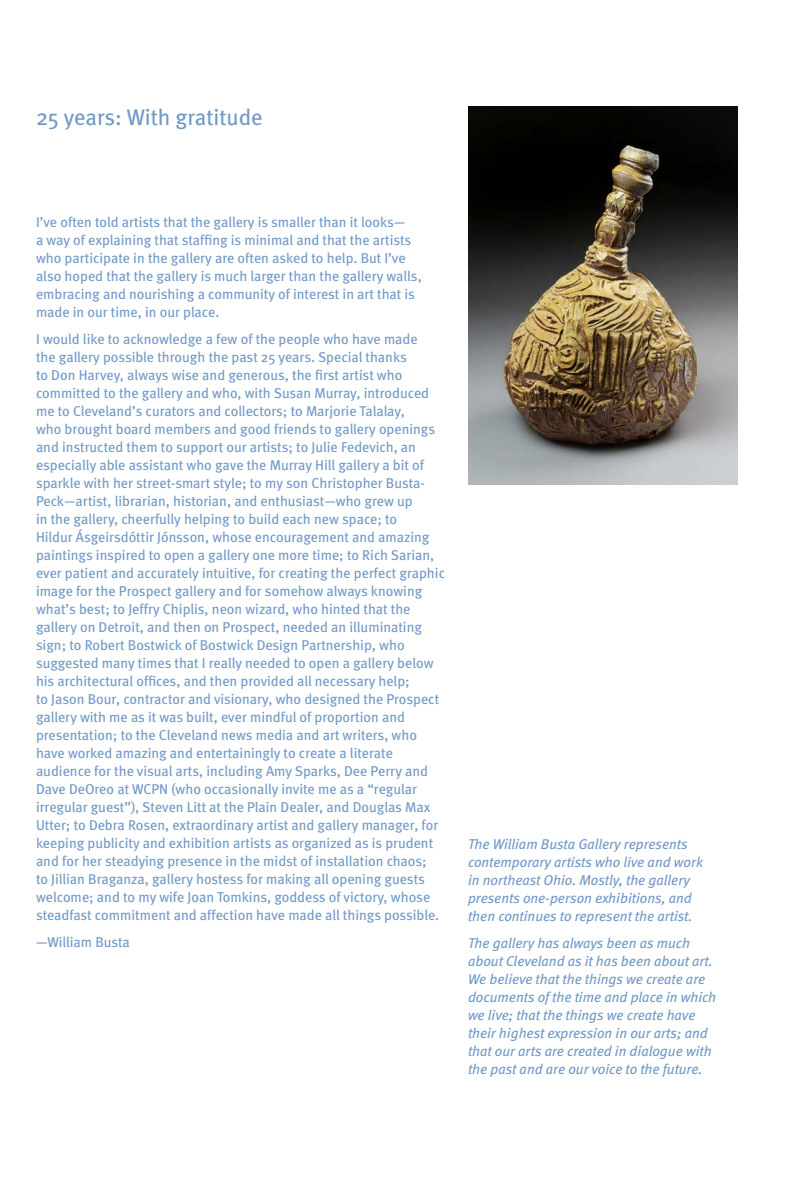
<style>
.page{position:relative;width:810px;height:1188px;background:#fff}
.page>*{position:absolute;margin:0;border:0;box-sizing:border-box;transform-origin:0 0}
.WBg_Paragraph{font:22.5px "Meta";color:#7299c6}
.WBg_Paragraph-2{font:14.25px/18px "Meta";color:#7299c6}
.WBg_Paragraph-3{font:italic 14.25px/18px "Meta";color:#7299c6}
</style>
<div class="page">
<img style="left:468px;top:106px;width:270px;height:378px">
<p class="WBg_Paragraph" style="left:36px;top:103px;width:228px">25 years: With gratitude</p>
<p class="WBg_Paragraph-2" style="left:36px;top:213px;width:387px">I’ve often told artists that the gallery is smaller than it looks—<br>a way of explaining that staffing is minimal and that the artists who participate in the gallery are often asked to help. But I’ve also hoped that the gallery is much larger than the gallery walls, embracing and nourishing a community of interest in art that is made in our time, in our place.</p>
<p class="WBg_Paragraph-2" style="left:36px;top:330px;width:411px">I would like to acknowledge a few of the people who have made<br>the gallery possible through the past 25 years. Special thanks<br>to Don Harvey, always wise and generous, the first artist who committed to the gallery and who, with Susan Murray, introduced me to Cleveland’s curators and collectors; to Marjorie Talalay,<br>who brought board members and good friends to gallery openings and instructed them to support our artists; to Julie Fedevich, an especially able assistant who gave the Murray Hill gallery a bit of sparkle with her street-smart style; to my son Christopher Busta-Peck—artist, librarian, historian, and enthusiast—who grew up<br>in the gallery, cheerfully helping to build each new space; to<br>Hildur Ásgeirsdóttir Jónsson, whose encouragement and amazing paintings inspired to open a gallery one more time; to Rich Sarian, ever patient and accurately intuitive, for creating the perfect graphic image for the Prospect gallery and for somehow always knowing what’s best; to Jeffry Chiplis, neon wizard, who hinted that the gallery on Detroit, and then on Prospect, needed an illuminating sign; to Robert Bostwick of Bostwick Design Partnership, who suggested many times that I really needed to open a gallery below his architectural offices, and then provided all necessary help;<br>to Jason Bour, contractor and visionary, who designed the Prospect gallery with me as it was built, ever mindful of proportion and presentation; to the Cleveland news media and art writers, who have worked amazing and entertainingly to create a literate audience for the visual arts, including Amy Sparks, Dee Perry and Dave DeOreo at WCPN (who occasionally invite me as a “regular irregular guest”), Steven Litt at the Plain Dealer, and Douglas Max Utter; to Debra Rosen, extraordinary artist and gallery manager, for keeping publicity and exhibition artists as organized as is prudent and for her steadying presence in the midst of installation chaos;<br>to Jillian Braganza, gallery hostess for making all opening guests welcome; and to my wife Joan Tomkins, goddess of victory, whose steadfast commitment and affection have made all things possible.</p>
<p class="WBg_Paragraph-2" style="left:36px;top:933px;width:95px">—William Busta</p>
<p class="WBg_Paragraph-3" style="left:468px;top:835px;width:236px">The William Busta Gallery represents contemporary artists who live and work in northeast Ohio. Mostly, the gallery presents one-person exhibitions, and then continues to represent the artist.</p>
<p class="WBg_Paragraph-3" style="left:468px;top:934px;width:250px">The gallery has always been as much about Cleveland as it has been about art.<br>We believe that the things we create are documents of the time and place in which we live; that the things we create have their highest expression in our arts; and that our arts are created in dialogue with the past and are our voice to the future.</p>
</div>
